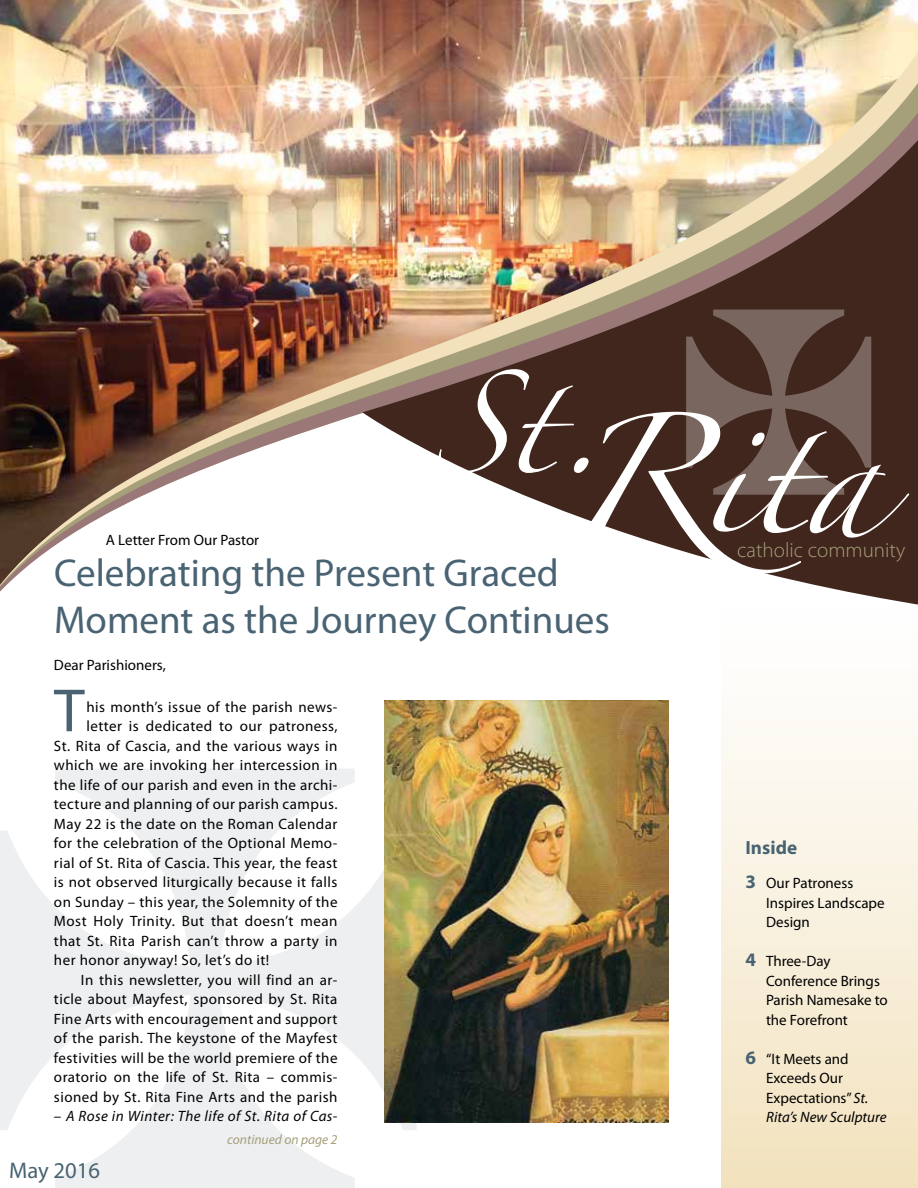
<style>
.page{position:relative;width:918px;height:1188px;background:#fff}
.page>*{position:absolute;margin:0;border:0;box-sizing:border-box;transform-origin:0 0}
.t1{font:108px "Zapfino";color:#fff}
.t2{font:92.85px "Zapfino";color:#fff}
.t3{font:61.5px "Myriad Pro";color:#496373}
.t4{font:39px/46.8px "Myriad Pro";color:#496373}
.t5{font:22.65px "Myriad Pro";color:#496373}
.t6{font:300 21px "Myriad Pro";color:#a59f7a}
.t7{font:700 19.05px "Myriad Pro";color:#496373}
.t8{font:15px "Myriad Pro";letter-spacing:.03em;color:#000}
.t9{font:15px/19.5px "Myriad Pro";color:#000}
.t10{font:italic 15px "Myriad Pro";letter-spacing:.03em;color:#000}
.t11{font:italic 13.5px "Myriad Pro";color:#a59f7a}
.s1{font-style:normal}
.s2{font-weight:700;font-size:19.05px;color:#496373}
.s3{font-style:italic}
</style>
<div class="page">
<img style="left:0;top:0;width:918px;height:32px">
<img style="left:0;top:32px;width:918px;height:32px">
<img style="left:0;top:64px;width:918px;height:30px">
<img style="left:0;top:94px;width:918px;height:31px">
<img style="left:0;top:125px;width:362px;height:467px">
<img style="left:362px;top:125px;width:556px;height:480px">
<div style="left:721px;top:607px;width:197px;height:581px;background:linear-gradient(to bottom,#fff,#f2e2be)"></div>
<img style="left:385px;top:700px;width:283px;height:422px">
<div style="left:686px;top:306px;width:185px;height:189px;background:#40261c"></div>
<svg style="left:384px;top:761px;width:33px;height:362px;background:#8d8049"></svg>
<h2 class="t2" style="left:430px;top:385px;width:177px">St.</h2>
<h1 class="t1" style="left:563px;top:431px;width:319px">Rita</h1>
<p class="t9" style="left:106px;top:530px;width:155px">A Letter From Our Pastor</p>
<h3 class="t6" style="left:737px;top:537px;width:170px">catholic community</h3>
<h3 class="t4" style="left:54px;top:549px;width:557px">Celebrating the Present Graced<br>Moment as the Journey Continues</h3>
<p class="t9" style="left:54px;top:655px;width:113px">Dear Parishioners,</p>
<h3 class="t3" style="left:54px;top:673px;width:32px">T</h3>
<p class="t8" style="left:86px;top:697px;width:253px">his month’s issue of the parish news-</p>
<p class="t8" style="left:86px;top:717px;width:253px">letter is dedicated to our patroness,</p>
<p class="t8" style="left:54px;top:736px;width:285px">St. Rita of Cascia, and the various ways in</p>
<p class="t8" style="left:54px;top:756px;width:285px">which we are invoking her intercession in</p>
<p class="t8" style="left:54px;top:775px;width:285px">the life of our parish and even in the archi-</p>
<p class="t8" style="left:54px;top:795px;width:285px">tecture and planning of our parish campus.</p>
<p class="t8" style="left:54px;top:814px;width:285px">May 22 is the date on the Roman Calendar</p>
<p class="t8" style="left:54px;top:834px;width:285px">for the celebration of the Optional Memo-</p>
<p class="t8" style="left:54px;top:853px;width:285px">rial of St. Rita of Cascia. This year, the feast</p>
<p class="t8" style="left:54px;top:873px;width:285px">is not observed liturgically because it falls</p>
<p class="t8" style="left:54px;top:892px;width:285px">on Sunday – this year, the Solemnity of the</p>
<p class="t8" style="left:54px;top:912px;width:285px">Most Holy Trinity. But that doesn’t mean</p>
<p class="t8" style="left:54px;top:931px;width:285px">that St. Rita Parish can’t throw a party in</p>
<p class="t8" style="left:54px;top:951px;width:217px">her honor anyway! So, let’s do it!</p>
<p class="t8" style="left:81px;top:970px;width:258px">In this newsletter, you will find an ar-</p>
<p class="t8" style="left:54px;top:990px;width:285px">ticle about Mayfest, sponsored by St. Rita</p>
<p class="t8" style="left:54px;top:1009px;width:285px">Fine Arts with encouragement and support</p>
<p class="t8" style="left:54px;top:1029px;width:285px">of the parish. The keystone of the Mayfest</p>
<p class="t8" style="left:54px;top:1048px;width:285px">festivities will be the world premiere of the</p>
<p class="t8" style="left:54px;top:1068px;width:285px">oratorio on the life of St. Rita – commis-</p>
<p class="t8" style="left:54px;top:1087px;width:285px">sioned by St. Rita Fine Arts and the parish</p>
<p class="t10" style="left:54px;top:1107px;width:285px"><span class="s1">–</span> A Rose in Winter: The life of St. Rita of Cas-</p>
<h3 class="t5" style="left:9px;top:1156px;width:92px">May 2016</h3>
<p class="t11" style="left:227px;top:1131px;width:112px">continued on page 2</p>
<p class="t7" style="left:746px;top:836px;width:53px">Inside</p>
<p class="t9" style="left:766px;top:873px;width:120px;text-indent:-21px"><span class="s2">3</span> Our Patroness<br>Inspires Landscape<br>Design</p>
<p class="t9" style="left:766px;top:951px;width:123px;text-indent:-21px"><span class="s2">4</span> Three-Day<br>Conference Brings<br>Parish Namesake to the Forefront</p>
<p class="t9" style="left:766px;top:1049px;width:122px;text-indent:-21px"><span class="s2">6</span> “It Meets and<br>Exceeds Our<br>Expectations” <span class="s3">St.<br>Rita’s New Sculpture</span></p>
</div>
